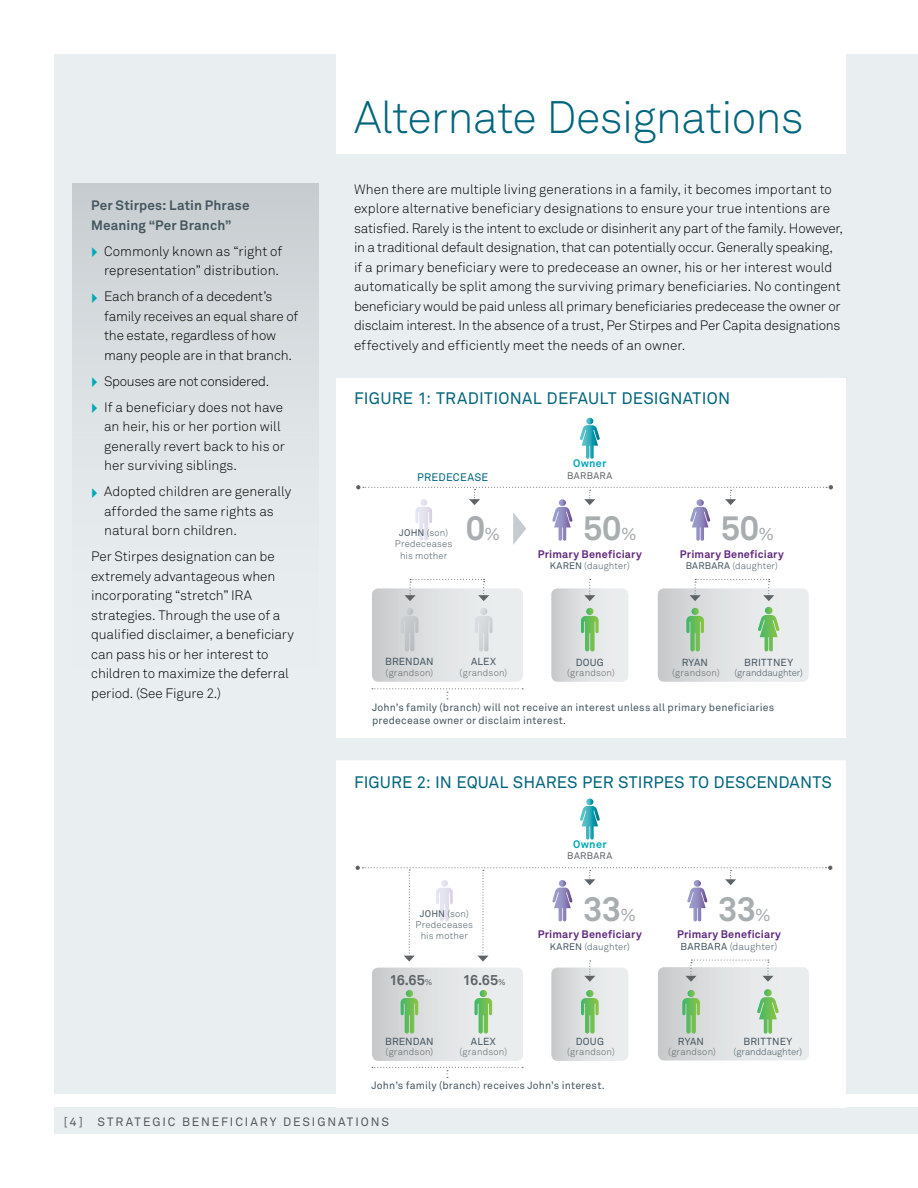
<style>
.page{position:relative;width:918px;height:1188px;background:#fff}
.page>*{position:absolute;margin:0;border:0;box-sizing:border-box;transform-origin:0 0}
.t1{font:45px "Akkurat Light Pro";letter-spacing:-.02em;color:#00657d}
.t2{font:700 33.9px "Akkurat Pro";letter-spacing:-.015em;color:#a8adb0}
.t3{font:16.5px "Akkurat Pro";letter-spacing:.01em;color:#00657d}
.t4{font:700 14.25px "Akkurat Pro";letter-spacing:-.03em;color:#5d6366}
.t5{font:13.5px/19.5px "Akkurat Light Pro";letter-spacing:-.005em;color:#000}
.t6{font:700 13.5px/19.5px "Akkurat Pro";letter-spacing:.01em;color:#445660}
.t7{font:12px "Akkurat Pro";letter-spacing:.155em;color:#57595b}
.t8{font:700 10.8px "Akkurat Pro";letter-spacing:.015em;color:#5f277e}
.t9{font:10.8px "Akkurat Pro";letter-spacing:.02em;color:#00657d}
.t10{font:700 10.8px "Akkurat Pro";letter-spacing:.025em;color:#00a9b6}
.t11{font:10.5px/13.5px "Akkurat Pro";letter-spacing:.02em;color:#445660}
.t12{font:10.2px "Akkurat Pro";letter-spacing:.02em;color:#445660}
.t13{font:10.05px "Akkurat Light Pro";color:#445660}
.t14{font:10.05px "Akkurat Pro";color:#445660}
.t15{font:9.45px/11.4px "Akkurat Light Pro";letter-spacing:.015em;color:#445660;text-align:center}
.t16{font:9.45px "Akkurat Light Pro";letter-spacing:.015em;color:#5d6366}
.t17{font:9.45px "Akkurat Pro";color:#445660}
.t18{font:9.45px "Akkurat Pro";color:#5d6366}
.s1{font-family:"Akkurat Pro"}
.s2{font-weight:400;font-size:16.95px}
.s3{font-family:"Akkurat Light Pro";color:#000}
.s4{font-weight:400;font-size:8.1px}
</style>
<div class="page">
<div style="left:54px;top:54px;width:864px;height:1040px;background:#e9eff1"></div>
<div style="left:54px;top:1107px;width:864px;height:27px;background:#e9eff1"></div>
<div style="left:72px;top:183px;width:246px;height:546px;background:linear-gradient(to bottom,#ccd1d4,#eff5f7)"></div>
<div style="left:336px;top:378px;width:510px;height:360px;background:#fff"></div>
<svg style="left:580px;top:418px;width:20px;height:41px"></svg>
<div style="left:336px;top:760px;width:510px;height:348px;background:#fff"></div>
<svg style="left:580px;top:799px;width:20px;height:41px"></svg>
<div style="left:372px;top:968px;width:151px;height:93px;background:linear-gradient(to right,#cdcfd0,#f1f4f5);border-radius:6px"></div>
<svg style="left:474px;top:990px;width:18px;height:44px"></svg>
<svg style="left:401px;top:990px;width:17px;height:44px"></svg>
<div style="left:551px;top:968px;width:77px;height:93px;background:linear-gradient(to right,#ccced0,#f1f4f5);border-radius:6px"></div>
<svg style="left:581px;top:990px;width:18px;height:44px"></svg>
<div style="left:658px;top:967px;width:151px;height:94px;background:linear-gradient(to right,#cdcfd0,#f1f4f5);border-radius:6px"></div>
<svg style="left:757px;top:989px;width:22px;height:45px"></svg>
<svg style="left:682px;top:990px;width:18px;height:44px"></svg>
<div style="left:336px;top:0;width:510px;height:154px;background:#fff"></div>
<svg style="left:372px;top:688px;width:151px;height:11px"></svg>
<svg style="left:372px;top:1067px;width:151px;height:11px"></svg>
<svg style="left:356px;top:485px;width:477px;height:60px"></svg>
<div style="left:372px;top:588px;width:151px;height:94px;background:linear-gradient(to right,#cdcfd0,#f1f4f5);border-radius:6px"></div>
<div style="left:551px;top:588px;width:77px;height:94px;background:linear-gradient(to right,#ccced0,#f1f4f5);border-radius:6px"></div>
<svg style="left:581px;top:608px;width:18px;height:43px"></svg>
<svg style="left:584px;top:579px;width:11px;height:22px"></svg>
<div style="left:658px;top:588px;width:151px;height:94px;background:linear-gradient(to right,#cdcfd0,#f1f4f5);border-radius:6px"></div>
<svg style="left:758px;top:607px;width:22px;height:44px"></svg>
<svg style="left:686px;top:608px;width:18px;height:43px"></svg>
<svg style="left:401px;top:608px;width:17px;height:43px"></svg>
<svg style="left:475px;top:608px;width:18px;height:43px"></svg>
<svg style="left:405px;top:579px;width:84px;height:22px"></svg>
<svg style="left:690px;top:579px;width:84px;height:22px"></svg>
<svg style="left:356px;top:866px;width:476px;height:116px"></svg>
<svg style="left:92px;top:248px;width:5px;height:9px"></svg>
<svg style="left:92px;top:293px;width:5px;height:10px"></svg>
<svg style="left:92px;top:377px;width:5px;height:10px"></svg>
<svg style="left:92px;top:403px;width:5px;height:10px"></svg>
<svg style="left:92px;top:488px;width:5px;height:10px"></svg>
<p class="t6" style="left:91px;top:196px;width:160px">Per Stirpes: Latin Phrase<br>Meaning “Per Branch”</p>
<p class="t5" style="left:104px;top:242px;width:180px">Commonly known as “right of representation” distribution.</p>
<p class="t5" style="left:104px;top:287px;width:196px">Each branch of a decedent’s family receives an equal share of the estate, regardless of how many people are in that branch.</p>
<p class="t5" style="left:104px;top:368px;width:181px;line-height:26px">Spouses are not considered.<br>If a beneficiary does not have</p>
<p class="t5" style="left:104px;top:417px;width:183px">an heir, his or her portion will generally revert back to his or her surviving siblings.</p>
<p class="t5" style="left:104px;top:482px;width:189px">Adopted children are generally afforded the same rights as natural born children.</p>
<p class="t5" style="left:91px;top:547px;width:204px">Per Stirpes designation can be extremely advantageous when incorporating “stretch” IRA strategies. Through the use of a qualified disclaimer, a beneficiary can pass his or her interest to children to maximize the deferral period. (See Figure 2.)</p>
<h1 class="t1" style="left:354px;top:91px;width:451px">Alternate Designations</h1>
<p class="t5" style="left:354px;top:179px;width:491px">When there are multiple living generations in a family, it becomes important to explore alternative beneficiary designations to ensure your true intentions are satisfied. Rarely is the intent to exclude or disinherit any part of the family. However, in a traditional default designation, that can potentially occur. Generally speaking, if a primary beneficiary were to predecease an owner, his or her interest would automatically be split among the surviving primary beneficiaries. No contingent beneficiary would be paid unless all primary beneficiaries predecease the owner or disclaim interest. I n the absence of a trust, Per Stirpes and Per Capita designations effectively and efficiently meet the needs of an owner.</p>
<p class="t3" style="left:354px;top:389px;width:378px">Figure 1: TRADITIONAL DEFAULT DESIGNATION</p>
<p class="t9" style="left:417px;top:471px;width:73px">PREDECEASE</p>
<p class="t15" style="left:395px;top:527px;width:59px"><span class="s1">John</span> (son)<br>Predeceases his mother</p>
<h2 class="t2" style="left:466px;top:507px;width:36px">0<span class="s2">%</span></h2>
<p class="t10" style="left:573px;top:457px;width:35px">Owner</p>
<p class="t18" style="left:567px;top:470px;width:15px">Barbara</p>
<h2 class="t2" style="left:583px;top:507px;width:55px">50<span class="s2">%</span></h2>
<p class="t8" style="left:538px;top:547px;width:105px">Primary Beneficiary</p>
<p class="t17" style="left:550px;top:560px;width:15px">Karen</p>
<p class="t15" style="left:584px;top:560px;width:47px">(daughter)</p>
<h2 class="t2" style="left:721px;top:507px;width:55px">50<span class="s2">%</span></h2>
<p class="t8" style="left:680px;top:547px;width:105px">Primary Beneficiary</p>
<p class="t17" style="left:686px;top:560px;width:14px">Barbara</p>
<p class="t15" style="left:732px;top:560px;width:47px">(daughter)</p>
<p class="t12" style="left:385px;top:656px;width:15px">Brendan</p>
<p class="t16" style="left:386px;top:667px;width:49px">(grandson)</p>
<p class="t12" style="left:471px;top:656px;width:26px">Alex</p>
<p class="t16" style="left:460px;top:667px;width:49px">(grandson)</p>
<p class="t12" style="left:576px;top:657px;width:28px">Doug</p>
<p class="t16" style="left:567px;top:667px;width:49px">(grandson)</p>
<p class="t12" style="left:682px;top:657px;width:15px">Ryan</p>
<p class="t16" style="left:672px;top:667px;width:49px">(grandson)</p>
<p class="t12" style="left:744px;top:657px;width:14px">Brittney</p>
<p class="t15" style="left:734px;top:667px;width:70px">(granddaughter)</p>
<p class="t11" style="left:372px;top:701px;width:404px">John’s family (branch) will not receive an interest unless all primary beneficiaries predecease owner or disclaim interest<span class="s3">.</span></p>
<p class="t3" style="left:354px;top:772px;width:479px">Figure 2: IN EQUAL SHARES PER STIRPES TO DESCENDANTS</p>
<p class="t15" style="left:416px;top:908px;width:59px"><span class="s1">John</span> (son)<br>Predeceases his mother</p>
<p class="t4" style="left:389px;top:971px;width:45px">16.65<span class="s4">%</span></p>
<p class="t4" style="left:463px;top:971px;width:45px">16.65<span class="s4">%</span></p>
<p class="t12" style="left:385px;top:1036px;width:15px">Brendan</p>
<p class="t16" style="left:386px;top:1046px;width:49px">(grandson)</p>
<p class="t12" style="left:471px;top:1036px;width:26px">Alex</p>
<p class="t16" style="left:459px;top:1046px;width:49px">(grandson)</p>
<p class="t10" style="left:573px;top:838px;width:35px">Owner</p>
<p class="t18" style="left:567px;top:851px;width:15px">Barbara</p>
<h2 class="t2" style="left:583px;top:888px;width:54px">33<span class="s2">%</span></h2>
<p class="t8" style="left:538px;top:928px;width:105px">Primary Beneficiary</p>
<p class="t17" style="left:550px;top:941px;width:15px">Karen</p>
<p class="t15" style="left:584px;top:941px;width:47px">(daughter)</p>
<p class="t12" style="left:576px;top:1036px;width:28px">Doug</p>
<p class="t16" style="left:567px;top:1046px;width:49px">(grandson)</p>
<p class="t11" style="left:372px;top:1079px;width:235px">John’s family (branch) receives John’s interest.</p>
<h2 class="t2" style="left:718px;top:888px;width:54px">33<span class="s2">%</span></h2>
<p class="t8" style="left:677px;top:928px;width:105px">Primary Beneficiary</p>
<p class="t14" style="left:681px;top:941px;width:15px">Barbara</p>
<p class="t13" style="left:730px;top:941px;width:49px">(daughter)</p>
<p class="t12" style="left:678px;top:1035px;width:15px">Ryan</p>
<p class="t16" style="left:668px;top:1046px;width:49px">(grandson)</p>
<p class="t12" style="left:744px;top:1035px;width:14px">Brittney</p>
<p class="t15" style="left:734px;top:1046px;width:70px">(granddaughter)</p>
<p class="t7" style="left:64px;top:1115px;width:53px">[4] Strategic</p>
<p class="t7" style="left:182px;top:1115px;width:20px">Beneficiary</p>
<p class="t7" style="left:283px;top:1115px;width:19px">Designati</p>
<p class="t7" style="left:361px;top:1115px;width:20px">ons</p>
</div>
